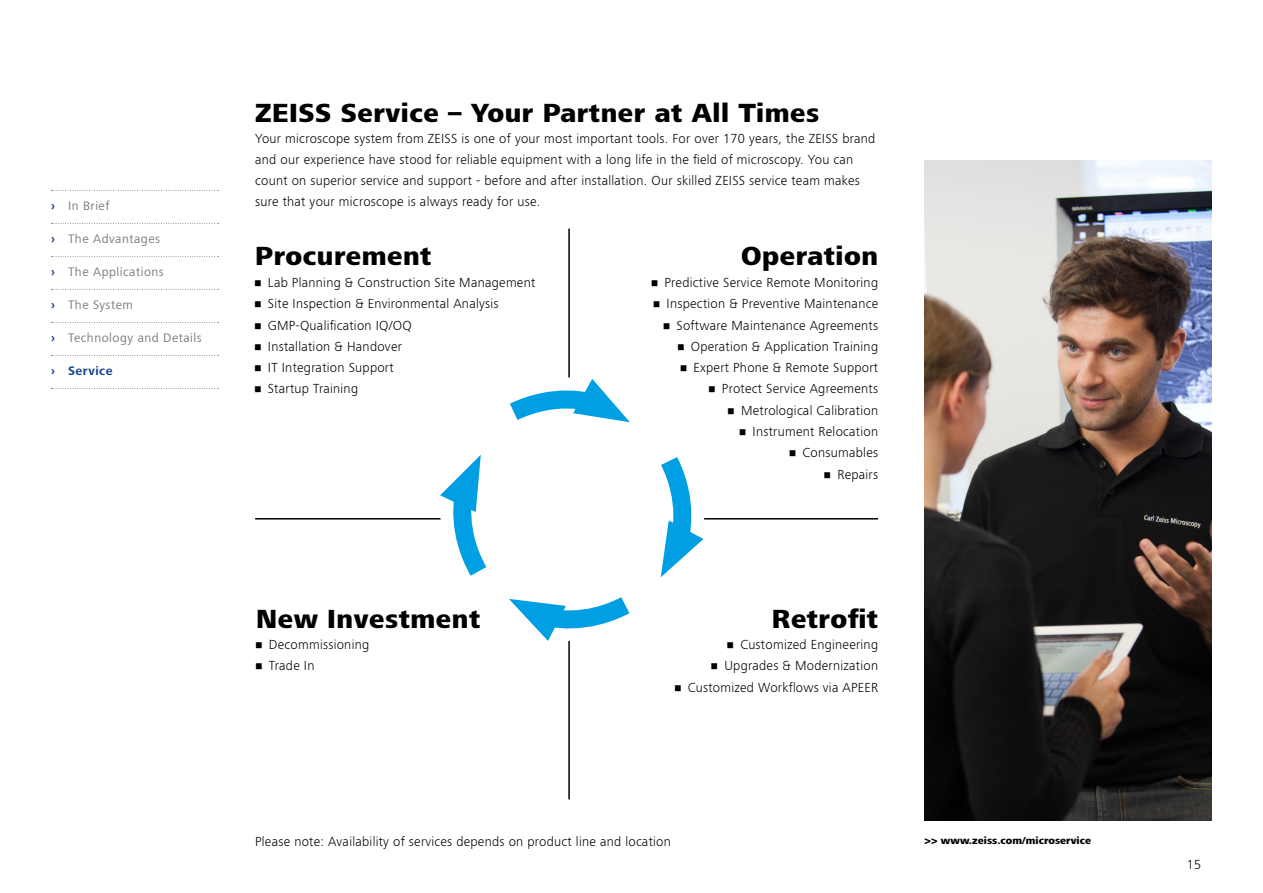
<style>
.page{position:relative;width:1263px;height:893px;background:#fff}
.page>*{position:absolute;margin:0;border:0;box-sizing:border-box;transform-origin:0 0}
.t1{font:800 27px "ZEISS Frutiger Next W1 G";letter-spacing:.02em;color:#000}
.t2{font:300 13.5px/21px "ZEISS Frutiger Next W1 G";letter-spacing:.02em;color:#000}
.t3{font:12.75px "ZEISS Frutiger Next W1 G";letter-spacing:.04em;color:#7c7b7b}
.t4{font:700 12.75px "ZEISS Frutiger Next W1 G";letter-spacing:.04em;color:#164194}
.t5{font:800 10.5px "ZEISS Frutiger Next W1 G";letter-spacing:.005em;color:#000}
.s1{font-weight:700;color:#164194}
</style>
<div class="page">
<img style="left:924px;top:160px;width:288px;height:661px">
<hr style="left:255px;top:518px;width:623px;height:1px;background:#000">
<hr style="left:568px;top:229px;width:2px;height:570px;background:#000">
<svg style="left:440px;top:379px;width:263px;height:262px"></svg>
<svg style="left:51px;top:190px;width:168px;height:1px"></svg>
<svg style="left:51px;top:223px;width:168px;height:1px"></svg>
<svg style="left:51px;top:256px;width:168px;height:1px"></svg>
<svg style="left:51px;top:289px;width:168px;height:1px"></svg>
<svg style="left:51px;top:322px;width:168px;height:1px"></svg>
<svg style="left:51px;top:355px;width:168px;height:1px"></svg>
<svg style="left:51px;top:388px;width:168px;height:1px"></svg>
<p class="t3" style="left:51px;top:197px;width:60px"><span class="s1">›</span> In Brief</p>
<p class="t3" style="left:51px;top:230px;width:111px"><span class="s1">›</span> The Advantages</p>
<p class="t3" style="left:51px;top:263px;width:114px"><span class="s1">›</span> The Applications</p>
<p class="t3" style="left:51px;top:296px;width:83px"><span class="s1">›</span> The System</p>
<p class="t3" style="left:51px;top:329px;width:152px"><span class="s1">›</span> Technology and Details</p>
<p class="t4" style="left:51px;top:362px;width:63px">› Service</p>
<h1 class="t1" style="left:255px;top:93px;width:566px">ZEISS Service – Your Partner at All Times</h1>
<p class="t2" style="left:255px;top:127px;width:622px">Your microscope system from ZEISS is one of your most important tools. For over 170 years, the ZEISS brand and our experience have stood for reliable equipment with a long life in the field of microscopy. You can count on superior service and support - before and after installation. Our skilled ZEISS service team makes sure that your microscope is always ready for use.</p>
<h1 class="t1" style="left:255px;top:236px;width:178px">Procurement</h1>
<p class="t2" style="left:255px;top:271px;width:282px">• Lab Planning &amp; Construction Site Management</p>
<p class="t2" style="left:255px;top:293px;width:245px">• Site Inspection &amp; Environmental Analysis</p>
<p class="t2" style="left:255px;top:314px;width:158px">• GMP-Qualification IQ/OQ</p>
<p class="t2" style="left:255px;top:335px;width:148px">• Installation &amp; Handover</p>
<p class="t2" style="left:255px;top:356px;width:140px">• IT Integration Support</p>
<p class="t2" style="left:255px;top:378px;width:104px">• Startup Training</p>
<h1 class="t1" style="left:741px;top:236px;width:138px">Operation</h1>
<p class="t2" style="left:652px;top:271px;width:228px">• Predictive Service Remote Monitoring</p>
<p class="t2" style="left:654px;top:293px;width:226px">• Inspection &amp; Preventive Maintenance</p>
<p class="t2" style="left:664px;top:314px;width:216px">• Software Maintenance Agreements</p>
<p class="t2" style="left:678px;top:335px;width:202px">• Operation &amp; Application Training</p>
<p class="t2" style="left:681px;top:356px;width:199px">• Expert Phone &amp; Remote Support</p>
<p class="t2" style="left:709px;top:378px;width:170px">• Protect Service Agreements</p>
<p class="t2" style="left:728px;top:399px;width:151px">• Metrological Calibration</p>
<p class="t2" style="left:740px;top:420px;width:140px">• Instrument Relocation</p>
<p class="t2" style="left:790px;top:442px;width:90px">• Consumables</p>
<p class="t2" style="left:824px;top:463px;width:55px">• Repairs</p>
<h1 class="t1" style="left:256px;top:599px;width:226px">New Investment</h1>
<p class="t2" style="left:256px;top:633px;width:115px">• Decommissioning</p>
<p class="t2" style="left:256px;top:655px;width:60px">• Trade In</p>
<h1 class="t1" style="left:772px;top:599px;width:108px">Retrofit</h1>
<p class="t2" style="left:727px;top:633px;width:152px">• Customized Engineering</p>
<p class="t2" style="left:712px;top:655px;width:168px">• Upgrades &amp; Modernization</p>
<p class="t2" style="left:675px;top:676px;width:205px">• Customized Workflows via APEER</p>
<p class="t2" style="left:255px;top:830px;width:417px">Please note: Availability of services depends on product line and location</p>
<p class="t5" style="left:924px;top:833px;width:168px">&gt;&gt; www.zeiss.com/microservice</p>
<p class="t2" style="left:1187px;top:853px;width:16px">15</p>
</div>
